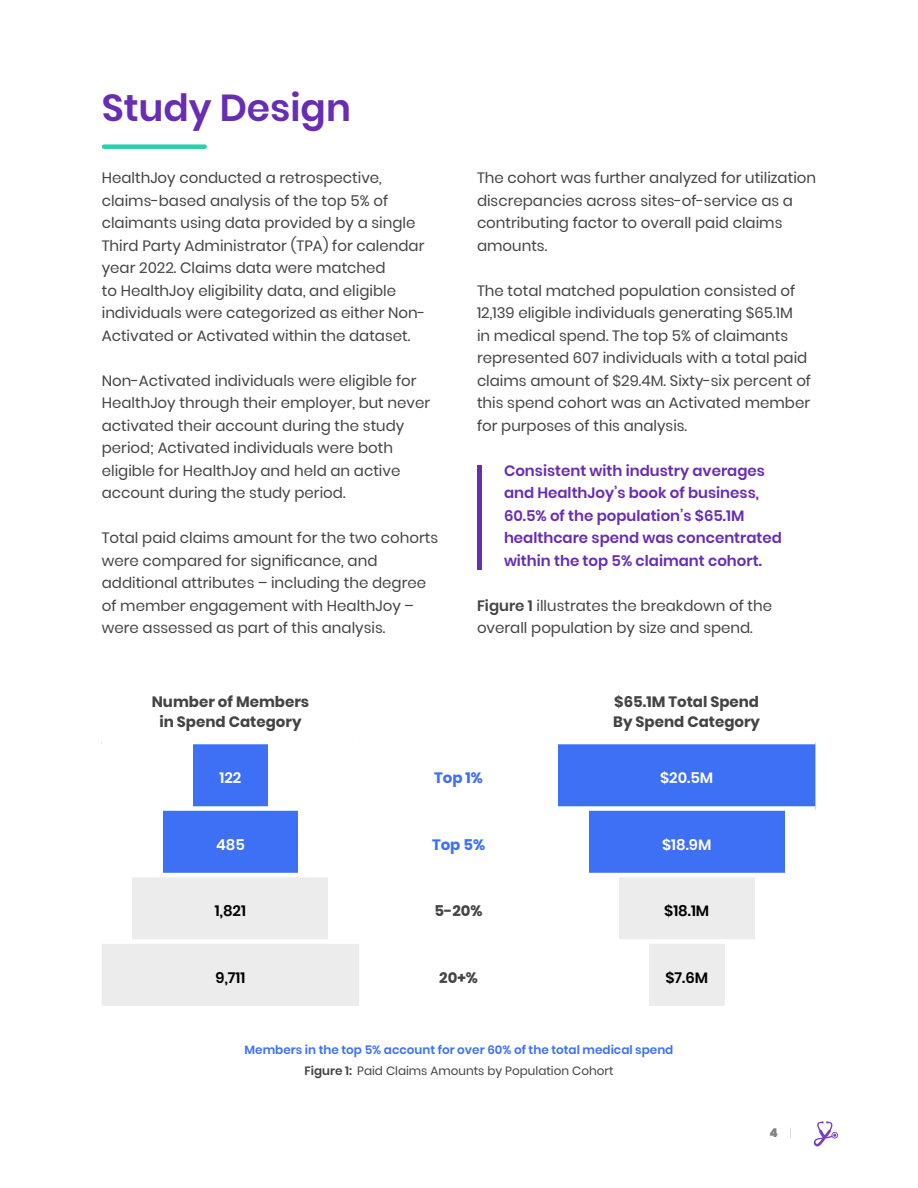
<style>
.page{position:relative;width:918px;height:1188px;background:#fff}
.page>*{position:absolute;margin:0;border:0;box-sizing:border-box;transform-origin:0 0}
.t1{font:600 37.5px "Poppins";color:#682db3}
.t2{font:15px/22.5px "Poppins";color:#444}
.t3{font:600 15px/22.5px "Poppins";color:#682db3}
.t4{font:700 15px/19.8px "Poppins";color:#444;text-align:center}
.t5{font:600 15px "Poppins";color:#000}
.t6{font:600 15px "Poppins";color:#fff}
.t7{font:700 15px "Poppins";color:#3d70f4}
.t8{font:600 12px "Poppins";color:#3d70f4}
.t9{font:12px "Poppins";color:#444}
.t10{font:900 12px "Poppins";color:#808080}
.s1{font-weight:600}
.s2{font-weight:100}
</style>
<div class="page">
<svg style="left:163px;top:744px;width:652px;height:129px;fill:#3d70f4"></svg>
<svg style="left:102px;top:877px;width:653px;height:129px;fill:#ececec"></svg>
<div style="left:359px;top:939px;width:199px;height:5px;background:#fff"></div>
<div style="left:359px;top:806px;width:199px;height:5px;background:#fff"></div>
<div style="left:102px;top:806px;width:257px;height:5px;background:#fff"></div>
<div style="left:102px;top:939px;width:257px;height:5px;background:#fff"></div>
<div style="left:558px;top:806px;width:257px;height:5px;background:#fff"></div>
<div style="left:558px;top:939px;width:257px;height:5px;background:#fff"></div>
<svg style="left:814px;top:1121px;width:24px;height:25px"></svg>
<div style="left:477px;top:465px;width:5px;height:105px;background:#682db3"></div>
<div style="left:104px;top:144px;width:101px;height:5px;background:#27d1ac"></div>
<div style="left:99px;top:744px;width:93px;height:66px;background:#fff"></div>
<div style="left:99px;top:876px;width:33px;height:66px;background:#fff"></div>
<div style="left:268px;top:744px;width:94px;height:66px;background:#fff"></div>
<div style="left:298px;top:810px;width:64px;height:66px;background:#fff"></div>
<div style="left:328px;top:876px;width:34px;height:66px;background:#fff"></div>
<div style="left:725px;top:942px;width:93px;height:66px;background:#fff"></div>
<div style="left:785px;top:810px;width:33px;height:66px;background:#fff"></div>
<div style="left:556px;top:942px;width:93px;height:66px;background:#fff"></div>
<div style="left:556px;top:876px;width:63px;height:66px;background:#fff"></div>
<div style="left:556px;top:810px;width:33px;height:66px;background:#fff"></div>
<h1 class="t1" style="left:102px;top:86px;width:251px">Study Design</h1>
<p class="t2" style="left:102px;top:167px;width:325px">HealthJoy conducted a retrospective, claims-based analysis of the top 5% of claimants using data provided by a single Third Party Administrator (TPA) for calendar year 2022. Claims data were matched<br>to HealthJoy eligibility data, and eligible individuals were categorized as either Non-Activated or Activated within the dataset.</p>
<p class="t2" style="left:102px;top:369px;width:330px">Non-Activated individuals were eligible for HealthJoy through their employer, but never activated their account during the study period; Activated individuals were both eligible for HealthJoy and held an active account during the study period.</p>
<p class="t2" style="left:102px;top:527px;width:338px">Total paid claims amount for the two cohorts were compared for significance, and additional attributes – including the degree of member engagement with HealthJoy – were assessed as part of this analysis.</p>
<p class="t2" style="left:477px;top:167px;width:341px">The cohort was further analyzed for utilization discrepancies across sites-of-service as a contributing factor to overall paid claims amounts.</p>
<p class="t2" style="left:477px;top:279px;width:336px">The total matched population consisted of 12,139 eligible individuals generating $65.1M<br>in medical spend. The top 5% of claimants represented 607 individuals with a total paid claims amount of $29.4M. Sixty-six percent of this spend cohort was an Activated member for purposes of this analysis.</p>
<p class="t3" style="left:504px;top:459px;width:280px">Consistent with industry averages and HealthJoy’s book of business, 60.5% of the population’s $65.1M healthcare spend was concentrated within the top 5% claimant cohort.</p>
<p class="t2" style="left:477px;top:594px;width:297px"><span class="s1">Figure 1</span> illustrates the breakdown of the overall population by size and spend.</p>
<p class="t4" style="left:152px;top:692px;width:159px">Number of Members in Spend Category</p>
<p class="t4" style="left:613px;top:692px;width:148px;text-align:left">$65.1M Total Spend<br>By Spend Category</p>
<p class="t6" style="left:220px;top:769px;width:23px">122</p>
<p class="t7" style="left:434px;top:769px;width:50px">Top 1%</p>
<p class="t6" style="left:660px;top:769px;width:55px">$20.5M</p>
<p class="t6" style="left:216px;top:836px;width:30px">485</p>
<p class="t7" style="left:432px;top:836px;width:55px">Top 5%</p>
<p class="t6" style="left:662px;top:836px;width:51px">$18.9M</p>
<p class="t5" style="left:215px;top:902px;width:33px">1,821</p>
<p class="t4" style="left:435px;top:901px;width:49px">5-20%</p>
<p class="t5" style="left:664px;top:902px;width:47px">$18.1M</p>
<p class="t5" style="left:216px;top:969px;width:31px">9,711</p>
<p class="t4" style="left:439px;top:968px;width:40px">20+%</p>
<p class="t5" style="left:665px;top:969px;width:44px">$7.6M</p>
<p class="t8" style="left:245px;top:1043px;width:430px">Members in the top 5% account for over 60% of the total medical spend</p>
<p class="t9" style="left:304px;top:1064px;width:311px"><span class="s1">Figure 1:</span> Paid Claims Amounts by Population Cohort</p>
<p class="t10" style="left:770px;top:1126px;width:24px">4 <span class="s2">|</span></p>
</div>
